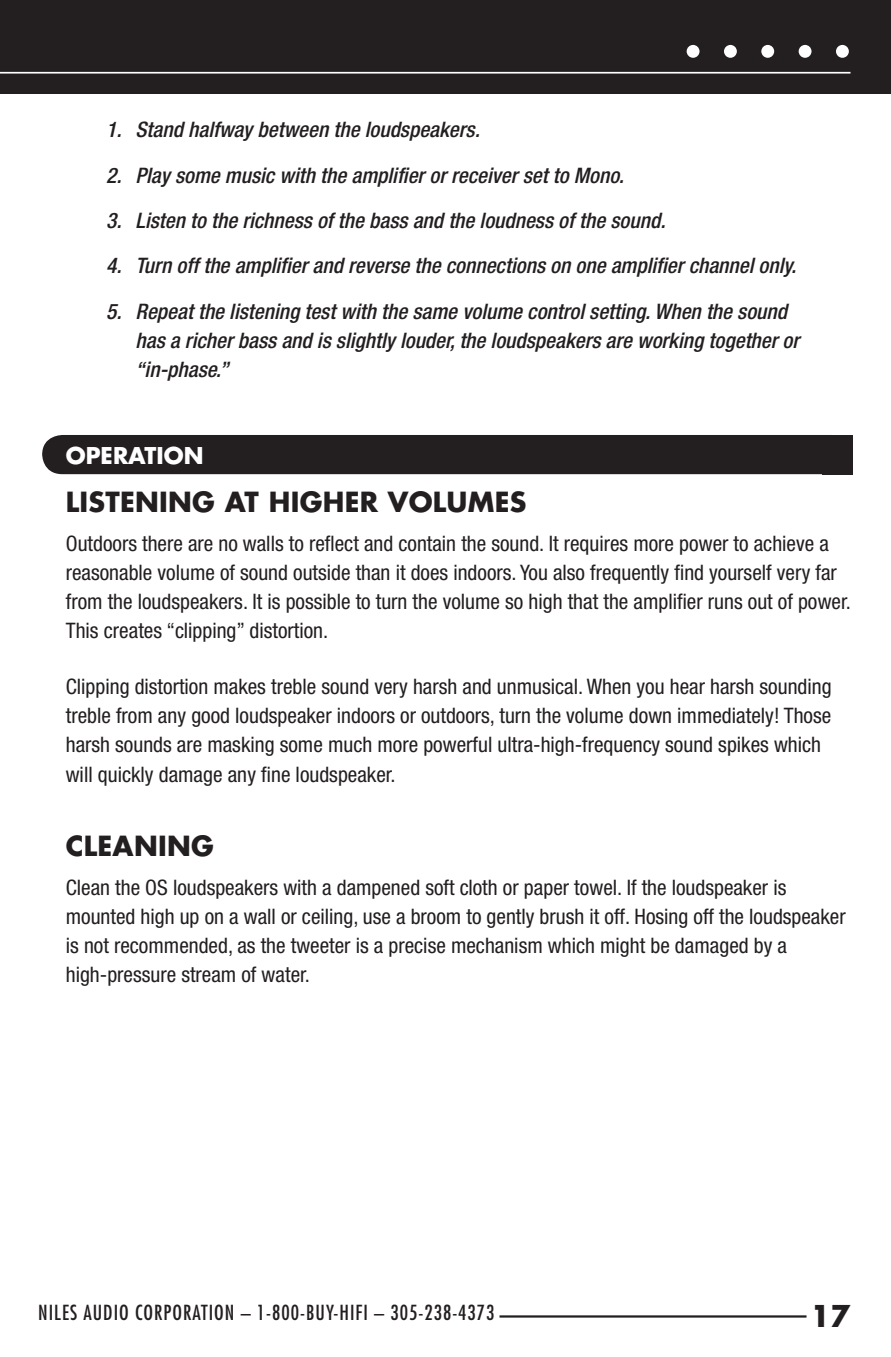
<style>
.page{position:relative;width:891px;height:1357px;background:#fff}
.page>*{position:absolute;margin:0;border:0;box-sizing:border-box;transform-origin:0 0}
.t1{font:700 29.25px "Futura Std";color:#231f20}
.t2{font:700 27px "Futura Std";letter-spacing:.01em;color:#231f20}
.t3{font:700 22.5px "Futura Std";color:#fff}
.t4{font:condensed 21.38px/29.2px "Helvetica Neue LT Std";color:#231f20}
.t5{font:italic 500 condensed 21.38px/29.2px "Helvetica Neue LT Std";color:#231f20}
.t6{font:condensed 20.25px "Futura Std";letter-spacing:.05em;color:#231f20}
</style>
<div class="page">
<div style="left:0;top:0;width:891px;height:94px;background:#231f20"></div>
<hr style="left:500px;top:1315px;width:307px;height:2px;background:#231f20">
<div style="left:687px;top:45px;width:13px;height:13px;background:#fff;border-radius:50%"></div>
<div style="left:724px;top:45px;width:13px;height:13px;background:#fff;border-radius:50%"></div>
<div style="left:761px;top:45px;width:13px;height:13px;background:#fff;border-radius:50%"></div>
<div style="left:799px;top:45px;width:13px;height:13px;background:#fff;border-radius:50%"></div>
<div style="left:836px;top:45px;width:13px;height:13px;background:#fff;border-radius:50%"></div>
<hr style="left:0;top:72px;width:850px;height:2px;background:#fff">
<div style="left:42px;top:435px;width:810px;height:39px;background:#231f20;border-radius:20px"></div>
<div style="left:822px;top:435px;width:30px;height:39px;background:#231f20"></div>
<p class="t5" style="left:106px;top:115px;width:375px">1. Stand halfway between the loudspeakers.</p>
<p class="t5" style="left:106px;top:161px;width:519px">2. Play some music with the amplifier or receiver set to Mono.</p>
<p class="t5" style="left:106px;top:206px;width:561px">3. Listen to the richness of the bass and the loudness of the sound.</p>
<p class="t5" style="left:106px;top:252px;width:691px">4. Turn off the amplifier and reverse the connections on one amplifier channel only.</p>
<p class="t5" style="left:136px;top:297px;width:665px;text-indent:-29px">5. Repeat the listening test with the same volume control setting. When the sound has a richer bass and is slightly louder, the loudspeakers are working together or “in-phase.”</p>
<p class="t3" style="left:66px;top:440px;width:51px">OPERATION</p>
<p class="t2" style="left:66px;top:483px;width:32px">LISTENING</p>
<p class="t2" style="left:225px;top:483px;width:63px">AT HIG</p>
<p class="t2" style="left:323px;top:483px;width:86px">HER VOLU</p>
<p class="t2" style="left:468px;top:483px;width:43px">MES</p>
<p class="t4" style="left:66px;top:528px;width:787px">Outdoors there are no walls to reflect and contain the sound. It requires more power to achieve a reasonable volume of sound outside than it does indoors. You also frequently find yourself very far from the loudspeakers. It is possible to turn the volume so high that the amplifier runs out of power.<br>This creates “clipping” distortion.</p>
<p class="t4" style="left:66px;top:671px;width:767px">Clipping distortion makes treble sound very harsh and unmusical. When you hear harsh sounding treble from any good loudspeaker indoors or outdoors, turn the volume down immediately! Those harsh sounds are masking some much more powerful ultra-high-frequency sound spikes which will quickly damage any fine loudspeaker.</p>
<p class="t2" style="left:66px;top:827px;width:38px">CLEANING</p>
<p class="t4" style="left:66px;top:872px;width:781px">Clean the OS loudspeakers with a dampened soft cloth or paper towel. If the loudspeaker is mounted high up on a wall or ceiling, use a broom to gently brush it off. Hosing off the loudspeaker is not recommended, as the tweeter is a precise mechanism which might be damaged by a high-pressure stream of water.</p>
<p class="t6" style="left:38px;top:1300px;width:56px">NILES AUDIO</p>
<p class="t6" style="left:135px;top:1300px;width:48px">CORPORATION</p>
<p class="t6" style="left:241px;top:1300px;width:255px">– 1-800-BUY-HI FI – 305-238-4373</p>
<h1 class="t1" style="left:810px;top:1296px;width:42px">17</h1>
</div>
